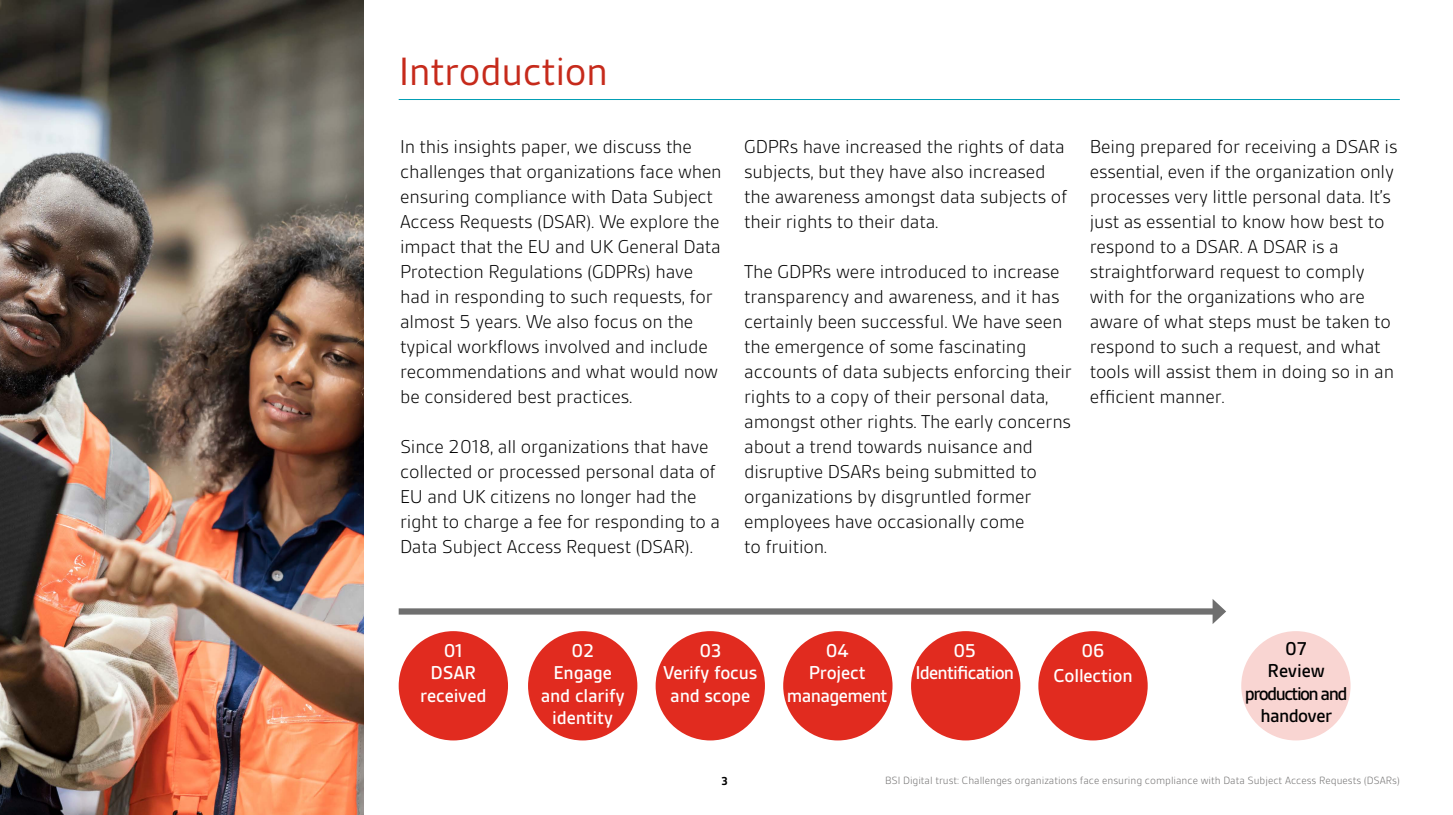
<style>
.page{position:relative;width:1453px;height:815px;background:#fff}
.page>*{position:absolute;margin:0;border:0;box-sizing:border-box;transform-origin:0 0}
.t1{font:42.5px "BSI Gesta";letter-spacing:-.01em;color:#c62a1b}
.t2{font:300 20px/25px "BSI Gesta";letter-spacing:-.01em;color:#000}
.t3{font:500 20px/22.5px "BSI Gesta";letter-spacing:-.01em;color:#fff;text-align:center}
.t4{font:500 20px/22.5px "BSI Gesta";letter-spacing:-.03em;color:#000;text-align:center}
.t5{font:500 20px/22.5px "BSI Gesta";letter-spacing:-.03em;color:#fff;text-align:center}
.t6{font:500 20px/22.5px "BSI Gesta";letter-spacing:-.04em;color:#fff;text-align:center}
.t7{font:700 12.5px "BSI Gesta";color:#000}
.t8{font:300 11.25px "BSI Gesta";color:#706f6f}
</style>
<div class="page">
<img style="left:0;top:0;width:363px;height:815px">
<hr style="left:399px;top:99px;width:1001px;height:1px;background:#009eb5">
<div style="left:399px;top:631px;width:109px;height:109px;background:#e12b1f;border-radius:50%"></div>
<div style="left:783px;top:631px;width:109px;height:109px;background:#e12b1f;border-radius:50%"></div>
<div style="left:528px;top:631px;width:109px;height:109px;background:#e12b1f;border-radius:50%"></div>
<div style="left:911px;top:631px;width:109px;height:109px;background:#e12b1f;border-radius:50%"></div>
<div style="left:656px;top:631px;width:109px;height:109px;background:#e12b1f;border-radius:50%"></div>
<div style="left:1038px;top:631px;width:110px;height:109px;background:#e12b1f;border-radius:50%"></div>
<div style="left:1241px;top:631px;width:109px;height:109px;background:#f9d5d2;border-radius:50%"></div>
<div style="left:399px;top:608px;width:819px;height:7px;background:#6f6f6f"></div>
<svg style="left:1212px;top:599px;width:14px;height:25px"></svg>
<h1 class="t1" style="left:399px;top:49px;width:211px">Introduction</h1>
<p class="t2" style="left:400px;top:134px;width:323px">In this insights paper, we discuss the challenges that organizations face when ensuring compliance with Data Subject Access Requests (DSAR). We explore the impact that the EU and UK General Data Protection Regulations (GDPRs) have had in responding to such requests, for almost 5 years. We also focus on the typical workflows involved and include recommendations and what would now be considered best practices.</p>
<p class="t2" style="left:400px;top:434px;width:322px">Since 2018, all organizations that have collected or processed personal data of EU and UK citizens no longer had the right to charge a fee for responding to a Data Subject Access Request (DSAR).</p>
<p class="t2" style="left:744px;top:134px;width:325px">GDPRs have increased the rights of data subjects, but they have also increased the awareness amongst data subjects of their rights to their data.</p>
<p class="t2" style="left:744px;top:259px;width:329px">The GDPRs were introduced to increase transparency and awareness, and it has certainly been successful. We have seen the emergence of some fascinating accounts of data subjects enforcing their rights to a copy of their personal data, amongst other rights. The early concerns about a trend towards nuisance and disruptive DSARs being submitted to organizations by disgruntled former employees have occasionally come<br>to fruition.</p>
<p class="t2" style="left:1090px;top:134px;width:309px">Being prepared for receiving a DSAR is essential, even if the organization only processes very little personal data. It’s just as essential to know how best to respond to a DSAR. A DSAR is a straightforward request to comply with for the organizations who are aware of what steps must be taken to respond to such a request, and what tools will assist them in doing so in an efficient manner.</p>
<p class="t3" style="left:663px;top:639px;width:96px">03<br>Verify focus and scope</p>
<p class="t3" style="left:1053px;top:638px;width:81px;line-height:25px">06<br>Collection</p>
<p class="t4" style="left:1245px;top:637px;width:104px">07<br>Review production and handover</p>
<p class="t3" style="left:420px;top:639px;width:68px">01<br>DSAR received</p>
<p class="t5" style="left:787px;top:639px;width:102px">04<br>Project management</p>
<p class="t3" style="left:541px;top:639px;width:85px">02<br>Engage and clarify identity</p>
<p class="t6" style="left:915px;top:639px;width:100px">05<br>Identification</p>
<p class="t7" style="left:721px;top:775px;width:8px">3</p>
<p class="t8" style="left:885px;top:774px;width:516px">BSI Digital trust: Challenges organizations face ensuring compliance with Data Subject Access Requests (DSARs)</p>
</div>
